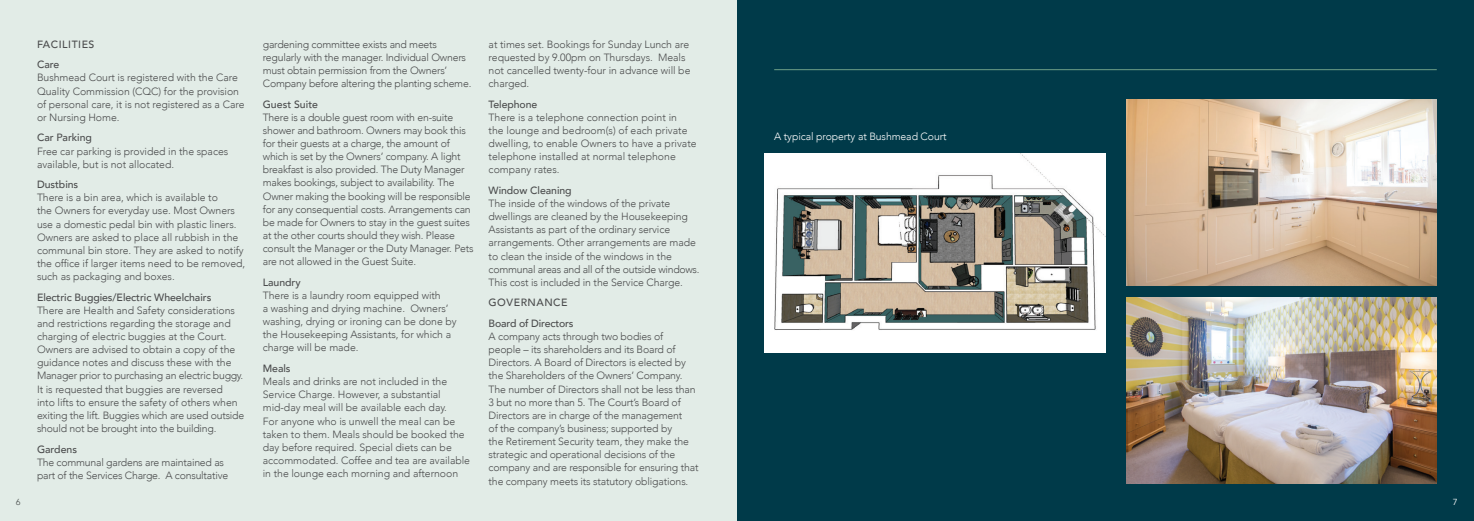
<style>
.page{position:relative;width:1474px;height:521px;background:#fff}
.page>*{position:absolute;margin:0;border:0;box-sizing:border-box;transform-origin:0 0}
.t1{font:300 10.5px/13.1px "Avenir";letter-spacing:-.01em;color:#4b4c4d}
.t2{font:500 10.5px/20.6px "Avenir";letter-spacing:-.005em;color:#4b4c4d}
.t3{font:300 10.5px "Avenir";letter-spacing:-.01em;color:#fff}
.t4{font:500 10.5px/20.6px "Avenir";letter-spacing:.05em;color:#4b4c4d}
.t5{font:8.75px "Avenir";color:#525756}
.t6{font:8.75px "Avenir";color:#fff}
</style>
<div class="page">
<div style="left:737px;top:0;width:736px;height:521px;background:#003a49"></div>
<hr style="left:774px;top:69px;width:662px;height:1px;background:#6fa088">
<img style="left:1126px;top:99px;width:310px;height:186px">
<img style="left:1126px;top:298px;width:310px;height:186px">
<div style="left:0;top:0;width:736px;height:521px;background:#e2ece7"></div>
<img style="left:764px;top:153px;width:341px;height:200px">
<p class="t4" style="left:37px;top:33px;width:59px">FACILITIES<br>Care</p>
<p class="t1" style="left:37px;top:71px;width:209px">Bushmead Court is registered with the Care Quality Commission (CQC) for the provision of personal care, it is not registered as a Care or Nursing Home.</p>
<p class="t2" style="left:37px;top:127px;width:56px">Car Parking</p>
<p class="t1" style="left:37px;top:144px;width:193px">Free car parking is provided in the spaces available, but is not allocated.</p>
<p class="t2" style="left:37px;top:174px;width:43px">Dustbins</p>
<p class="t1" style="left:37px;top:191px;width:210px">There is a bin area, which is available to<br>the Owners for everyday use. Most Owners use a domestic pedal bin with plastic liners.<br>Owners are asked to place all rubbish in the communal bin store. They are asked to notify the office if larger items need to be removed, such as packaging and boxes.</p>
<p class="t2" style="left:37px;top:286px;width:176px">Electric Buggies/Electric Wheelchairs</p>
<p class="t1" style="left:37px;top:304px;width:209px">There are Health and Safety considerations and restrictions regarding the storage and charging of electric buggies at the Court.<br>Owners are advised to obtain a copy of the guidance notes and discuss these with the Manager prior to purchasing an electric buggy.<br>It is requested that buggies are reversed<br>into lifts to ensure the safety of others when exiting the lift. Buggies which are used outside should not be brought into the building.</p>
<p class="t2" style="left:37px;top:438px;width:42px">Gardens</p>
<p class="t1" style="left:37px;top:455px;width:193px">The communal gardens are maintained as part of the Services Charge. A consultative</p>
<p class="t1" style="left:263px;top:38px;width:210px">gardening committee exists and meets regularly with the manager. Individual Owners must obtain permission from the Owners’ Company before altering the planting scheme.</p>
<p class="t2" style="left:263px;top:93px;width:57px">Guest Suite</p>
<p class="t1" style="left:263px;top:111px;width:212px">There is a double guest room with en-suite shower and bathroom. Owners may book this for their guests at a charge, the amount of which is set by the Owners’ company. A light breakfast is also provided. The Duty Manager makes bookings, subject to availability. The Owner making the booking will be responsible for any consequential costs. Arrangements can be made for Owners to stay in the guest suites at the other courts should they wish. Please consult the Manager or the Duty Manager. Pets are not allowed in the Guest Suite.</p>
<p class="t2" style="left:263px;top:271px;width:39px">Laundry</p>
<p class="t1" style="left:263px;top:289px;width:195px">There is a laundry room equipped with<br>a washing and drying machine. Owners’ washing, drying or ironing can be done by the Housekeeping Assistants, for which a charge will be made.</p>
<p class="t2" style="left:263px;top:357px;width:29px">Meals</p>
<p class="t1" style="left:263px;top:375px;width:209px">Meals and drinks are not included in the Service Charge. However, a substantial mid-day meal will be available each day.<br>For anyone who is unwell the meal can be taken to them. Meals should be booked the day before required. Special diets can be accommodated. Coffee and tea are available in the lounge each morning and afternoon</p>
<p class="t1" style="left:488px;top:38px;width:203px">at times set. Bookings for Sunday Lunch are requested by 9.00pm on Thursdays. Meals not cancelled twenty-four in advance will be charged.</p>
<p class="t2" style="left:488px;top:93px;width:50px">Telephone</p>
<p class="t1" style="left:488px;top:111px;width:209px">There is a telephone connection point in<br>the lounge and bedroom(s) of each private dwelling, to enable Owners to have a private telephone installed at normal telephone company rates.</p>
<p class="t2" style="left:488px;top:179px;width:85px">Window Cleaning</p>
<p class="t1" style="left:488px;top:197px;width:212px">The inside of the windows of the private dwellings are cleaned by the Housekeeping Assistants as part of the ordinary service arrangements. Other arrangements are made to clean the inside of the windows in the communal areas and all of the outside windows.<br>This cost is included in the Service Charge.</p>
<p class="t2" style="left:488px;top:292px;width:86px">GOVERNANCE<br>Board of Directors</p>
<p class="t1" style="left:488px;top:330px;width:211px">A company acts through two bodies of<br>people – its shareholders and its Board of Directors. A Board of Directors is elected by the Shareholders of the Owners’ Company.<br>The number of Directors shall not be less than 3 but no more than 5. The Court’s Board of Directors are in charge of the management<br>of the company’s business; supported by<br>the Retirement Security team, they make the strategic and operational decisions of the company and are responsible for ensuring that the company meets its statutory obligations.</p>
<p class="t3" style="left:774px;top:130px;width:174px">A typical property at Bushmead Court</p>
<p class="t5" style="left:16px;top:497px;width:6px">6</p>
<p class="t6" style="left:1452px;top:497px;width:6px">7</p>
</div>
